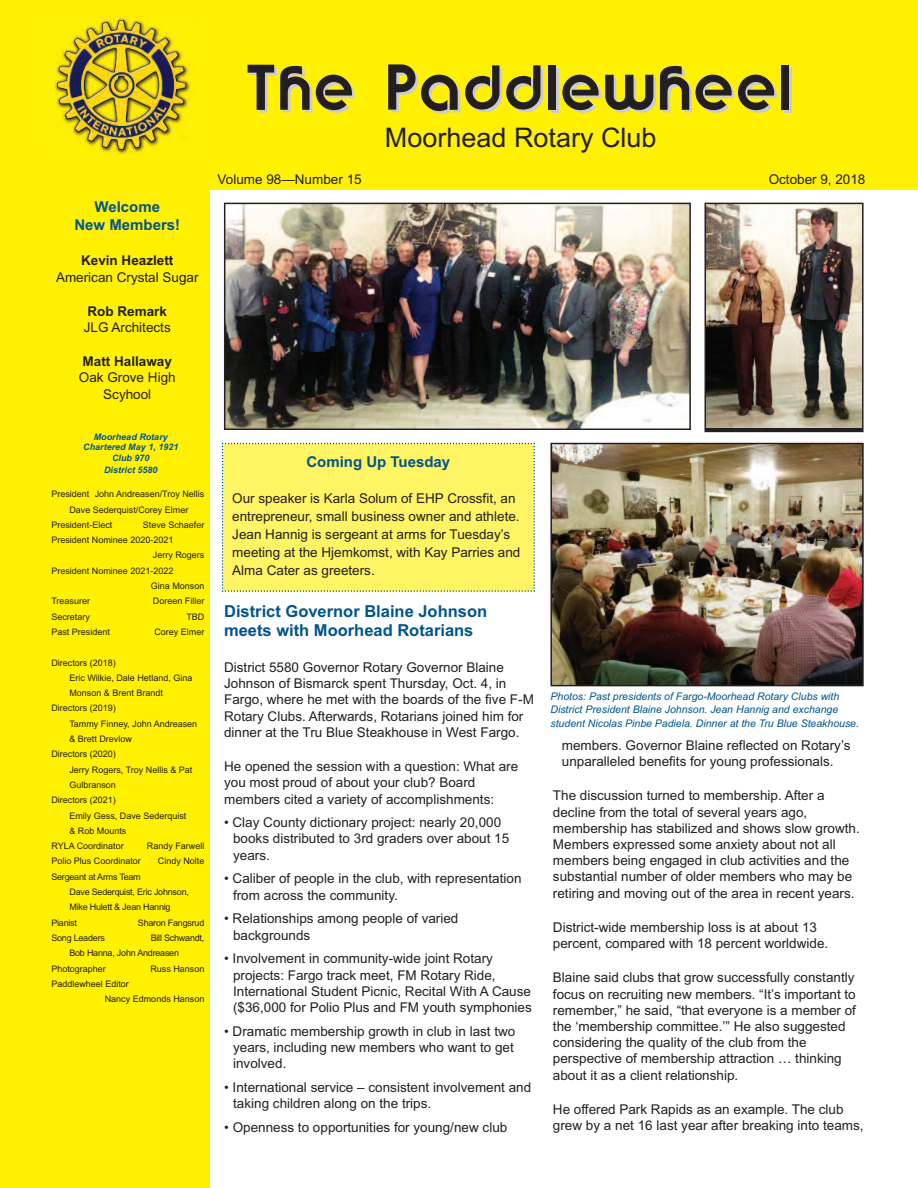
<style>
.page{position:relative;width:918px;height:1188px;background:#fff}
.page>*{position:absolute;margin:0;border:0;box-sizing:border-box;transform-origin:0 0}
.t1{font:54px "Brandish";letter-spacing:.05em;color:#231f20}
.t2{font:27px "Arial";color:#231f20}
.t3{font:700 16.5px/19.8px "Arial";color:#00548e}
.t4{font:700 15px/18px "Arial";color:#00548e;text-align:center}
.t5{font:13.5px/16.2px "Arial";color:#231f20}
.t6{font:700 13.5px "Arial";color:#231f20}
.t7{font:italic 10.5px/13.5px "Arial";color:#00548e}
.t8{font:9px/15.3px "Arial";color:#231f20}
.t9{font:9px "Arial";letter-spacing:-.025em;color:#231f20}
.t10{font:italic 700 9px/10.5px "Arial";color:#00548e;text-align:center}
</style>
<div class="page">
<img style="left:553px;top:446px;width:308px;height:237px">
<div style="left:550px;top:443px;width:314px;height:243px;border:2px solid #231f20"></div>
<div style="left:0;top:0;width:210px;height:1188px;background:#fff101"></div>
<div style="left:0;top:0;width:918px;height:190px;background:#fff101"></div>
<img style="left:54px;top:16px;width:141px;height:139px">
<div style="left:222px;top:443px;width:313px;height:149px;background:#fff463"></div>
<img style="left:227px;top:206px;width:461px;height:221px">
<div style="left:224px;top:203px;width:467px;height:227px;border:2px solid #231f20"></div>
<img style="left:708px;top:206px;width:153px;height:222px">
<div style="left:705px;top:203px;width:159px;height:229px;border:2px solid #231f20"></div>
<p class="t4" style="left:74px;top:198px;width:107px">Welcome<br>New Members!</p>
<p class="t6" style="left:81px;top:253px;width:94px">Kevin Heazlett</p>
<p class="t5" style="left:56px;top:269px;width:144px">American Crystal Sugar</p>
<p class="t6" style="left:88px;top:303px;width:81px">Rob Remark</p>
<p class="t5" style="left:84px;top:319px;width:89px">JLG Architects</p>
<p class="t6" style="left:83px;top:354px;width:91px">Matt Hallaway</p>
<p class="t5" style="left:79px;top:370px;width:98px;text-align:center">Oak Grove High<br>Scyhool</p>
<p class="t10" style="left:83px;top:431px;width:97px">Moorhead Rotary<br>Chartered May 1, 1921<br>Club 970</p>
<p class="t10" style="left:104px;top:464px;width:55px">District 5580</p>
<p class="t8" style="left:51px;top:487px;width:154px">President John Andreasen/Troy Nellis</p>
<p class="t8" style="left:69px;top:502px;width:121px">Dave Sederquist/Corey Elmer</p>
<p class="t8" style="left:51px;top:517px;width:63px">President-Elect</p>
<p class="t8" style="left:143px;top:517px;width:63px">Steve Schaefer</p>
<p class="t8" style="left:51px;top:532px;width:124px">President Nominee 2020-2021</p>
<p class="t8" style="left:153px;top:548px;width:53px">Jerry Rogers</p>
<p class="t8" style="left:51px;top:563px;width:124px">President Nominee 2021-2022</p>
<p class="t8" style="left:151px;top:578px;width:55px">Gina Monson</p>
<p class="t8" style="left:51px;top:594px;width:40px">Treasurer</p>
<p class="t8" style="left:153px;top:594px;width:53px">Doreen Filler</p>
<p class="t8" style="left:51px;top:609px;width:40px">Secretary</p>
<p class="t8" style="left:186px;top:609px;width:19px">TBD</p>
<p class="t8" style="left:51px;top:624px;width:60px">Past President</p>
<p class="t8" style="left:154px;top:624px;width:52px">Corey Elmer</p>
<p class="t8" style="left:51px;top:655px;width:66px">Directors (2018)</p>
<p class="t8" style="left:69px;top:670px;width:125px">Eric Wilkie, Dale Hetland, Gina</p>
<p class="t8" style="left:69px;top:685px;width:95px">Monson &amp; Brent Brandt</p>
<p class="t8" style="left:51px;top:701px;width:66px">Directors (2019)</p>
<p class="t8" style="left:69px;top:716px;width:129px">Tammy Finney, John Andreasen</p>
<p class="t8" style="left:69px;top:731px;width:64px">&amp; Brett Drevlow</p>
<p class="t8" style="left:51px;top:747px;width:66px">Directors (2020)</p>
<p class="t8" style="left:69px;top:762px;width:125px">Jerry Rogers, Troy Nellis &amp; Pat</p>
<p class="t8" style="left:69px;top:777px;width:48px">Gulbranson</p>
<p class="t8" style="left:51px;top:793px;width:66px">Directors (2021)</p>
<p class="t8" style="left:69px;top:808px;width:119px">Emily Gess, Dave Sederquist</p>
<p class="t8" style="left:69px;top:823px;width:59px">&amp; Rob Mounts</p>
<p class="t8" style="left:51px;top:838px;width:74px">RYLA Coordinator</p>
<p class="t8" style="left:147px;top:838px;width:59px">Randy Farwell</p>
<p class="t8" style="left:51px;top:854px;width:91px">Polio Plus Coordinator</p>
<p class="t8" style="left:158px;top:854px;width:48px">Cindy Nolte</p>
<p class="t9" style="left:51px;top:871px;width:91px">Sergeant at Arms Team</p>
<p class="t9" style="left:69px;top:887px;width:121px">Dave Sederquist, Eric Johnson,</p>
<p class="t9" style="left:69px;top:902px;width:103px">Mike Hulett &amp; Jean Hannig</p>
<p class="t9" style="left:51px;top:917px;width:27px">Pianist</p>
<p class="t9" style="left:138px;top:917px;width:68px">Sharon Fangsrud</p>
<p class="t9" style="left:51px;top:933px;width:55px">Song Leaders</p>
<p class="t9" style="left:151px;top:933px;width:55px">Bill Schwandt,</p>
<p class="t9" style="left:69px;top:948px;width:111px">Bob Hanna, John Andreasen</p>
<p class="t8" style="left:51px;top:961px;width:56px">Photographer</p>
<p class="t8" style="left:150px;top:961px;width:56px">Russ Hanson</p>
<p class="t8" style="left:105px;top:976px;width:101px;text-indent:-53px">Paddlewheel Editor<br>Nancy Edmonds Hanson</p>
<h1 class="t1" style="left:245px;top:60px;width:548px">The Paddlewheel</h1>
<h2 class="t2" style="left:385px;top:122px;width:273px">Moorhead Rotary Club</h2>
<p class="t5" style="left:218px;top:172px;width:146px">Volume 98—Number 15</p>
<p class="t5" style="left:769px;top:172px;width:98px">October 9, 2018</p>
<p class="t4" style="left:306px;top:453px;width:145px">Coming Up Tuesday</p>
<p class="t5" style="left:232px;top:490px;width:290px;line-height:18px">Our speaker is Karla Solum of EHP Crossfit, an entrepreneur, small business owner and athlete.<br>Jean Hannig is sergeant at arms for Tuesday’s meeting at the Hjemkomst, with Kay Parries and Alma Cater as greeters.</p>
<p class="t3" style="left:224px;top:601px;width:265px">District Governor Blaine Johnson meets with Moorhead Rotarians</p>
<p class="t5" style="left:224px;top:659px;width:311px">District 5580 Governor Rotary Governor Blaine Johnson of Bismarck spent Thursday, Oct. 4, in Fargo, where he met with the boards of the five F-M Rotary Clubs. Afterwards, Rotarians joined him for dinner at the Tru Blue Steakhouse in West Fargo.</p>
<p class="t5" style="left:224px;top:758px;width:296px">He opened the session with a question: What are you most proud of about your club? Board members cited a variety of accomplishments:</p>
<p class="t5" style="left:233px;top:815px;width:278px;text-indent:-9px">• Clay County dictionary project: nearly 20,000 books distributed to 3rd graders over about 15 years.</p>
<p class="t5" style="left:233px;top:871px;width:290px;text-indent:-9px">• Caliber of people in the club, with representation from across the community.</p>
<p class="t5" style="left:233px;top:911px;width:227px;text-indent:-9px">• Relationships among people of varied backgrounds</p>
<p class="t5" style="left:233px;top:951px;width:300px;text-indent:-9px">• Involvement in community-wide joint Rotary projects: Fargo track meet, FM Rotary Ride, International Student Picnic, Recital With A Cause ($36,000 for Polio Plus and FM youth symphonies</p>
<p class="t5" style="left:233px;top:1023px;width:284px;text-indent:-9px">• Dramatic membership growth in club in last two years, including new members who want to get involved.</p>
<p class="t5" style="left:233px;top:1079px;width:300px;text-indent:-9px">• International service – consistent involvement and taking children along on the trips.</p>
<p class="t5" style="left:224px;top:1119px;width:285px">• Openness to opportunities for young/new club</p>
<p class="t7" style="left:550px;top:690px;width:310px">Photos: Past presidents of Fargo-Moorhead Rotary Clubs with<br>District President Blaine Johnson. Jean Hannig and exchange student Nicolas Pinbe Padiela. Dinner at the Tru Blue Steakhouse.</p>
<p class="t5" style="left:562px;top:737px;width:290px">members. Governor Blaine reflected on Rotary’s unparalleled benefits for young professionals.</p>
<p class="t5" style="left:553px;top:788px;width:308px">The discussion turned to membership. After a decline from the total of several years ago, membership has stabilized and shows slow growth.<br>Members expressed some anxiety about not all members being engaged in club activities and the substantial number of older members who may be retiring and moving out of the area in recent years.</p>
<p class="t5" style="left:553px;top:919px;width:277px">District-wide membership loss is at about 13 percent, compared with 18 percent worldwide.</p>
<p class="t5" style="left:553px;top:970px;width:305px">Blaine said clubs that grow successfully constantly focus on recruiting new members. “It’s important to remember,” he said, “that everyone is a member of the ‘membership committee.’” He also suggested considering the quality of the club from the perspective of membership attraction … thinking about it as a client relationship.</p>
<p class="t5" style="left:553px;top:1101px;width:312px">He offered Park Rapids as an example. The club grew by a net 16 last year after breaking into teams,</p>
</div>
